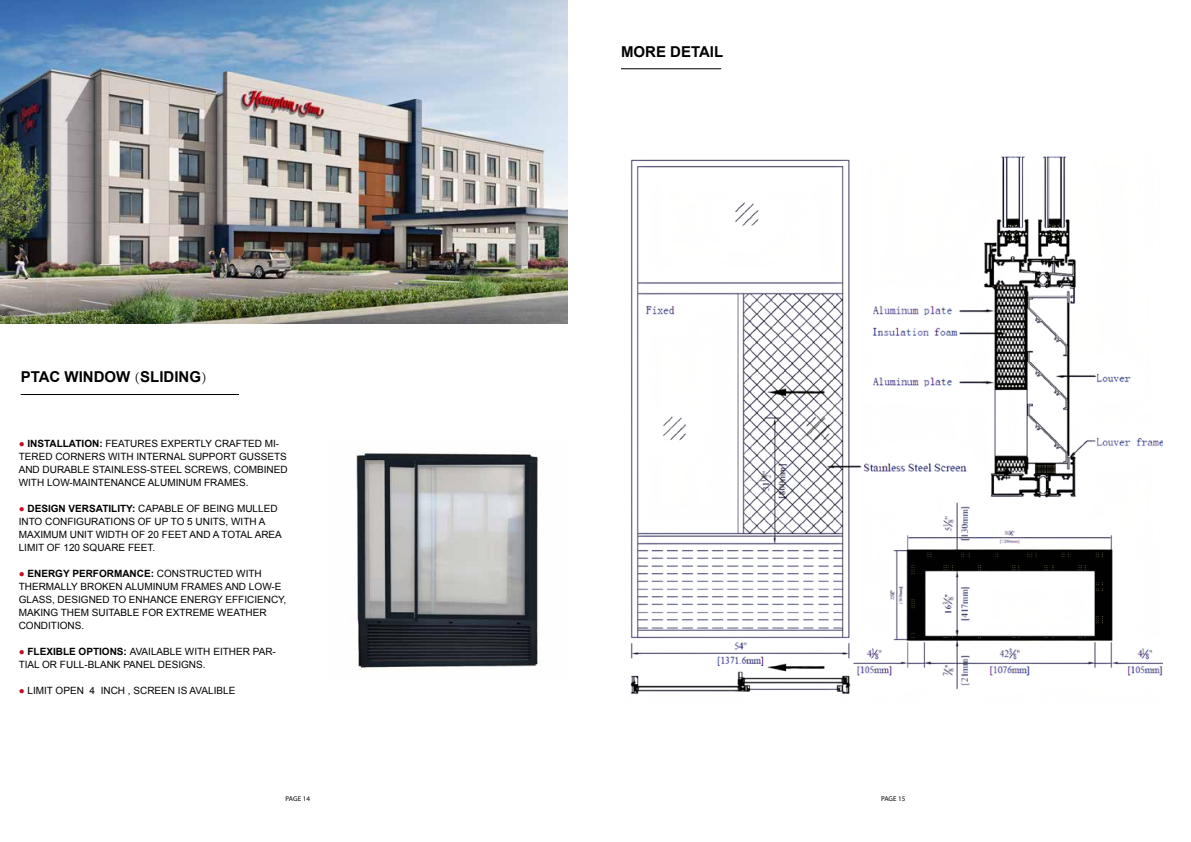
<style>
.page{position:relative;width:1191px;height:842px;background:#fff}
.page>*{position:absolute;margin:0;border:0;box-sizing:border-box;transform-origin:0 0}
.t1{font:700 15px "Arial";color:#000}
.t2{font:10px/13px "Arial";color:#000}
.t3{font:7px "Myriad Pro";color:#000}
.s1{font-family:"Adobe Song Std";font-weight:300}
.s2{color:#c30d23}
.s3{font-weight:700}
</style>
<div class="page">
<hr style="left:21px;top:394px;width:218px;height:1px;background:#000">
<img style="left:0;top:0;width:567px;height:323px">
<img style="left:356px;top:453px;width:182px;height:218px">
<img style="left:630px;top:156px;width:532px;height:538px">
<hr style="left:621px;top:68px;width:100px;height:1px;background:#000">
<div style="left:865px;top:475px;width:62px;height:15px;background:#fff"></div>
<h1 class="t1" style="left:21px;top:366px;width:187px">PTAC WINDOW <span class="s1">(</span>SLIDING<span class="s1">)</span></h1>
<p class="t2" style="left:19px;top:437px;width:270px"><span class="s2">●</span> <span class="s3">INSTALLATION:</span> FEATURES EXPERTLY CRAFTED MI-TERED CORNERS WITH INTERNAL SUPPORT GUSSETS AND DURABLE STAINLESS-STEEL SCREWS, COMBINED WITH LOW-MAINTENANCE ALUMINUM FRAMES.</p>
<p class="t2" style="left:19px;top:502px;width:265px"><span class="s2">●</span> <span class="s3">DESIGN VERSATILITY:</span> CAPABLE OF BEING MULLED INTO CONFIGURATIONS OF UP TO 5 UNITS, WITH A MAXIMUM UNIT WIDTH OF 20 FEET AND A TOTAL AREA LIMIT OF 120 SQUARE FEET.</p>
<p class="t2" style="left:19px;top:567px;width:269px"><span class="s2">●</span> <span class="s3">ENERGY PERFORMANCE:</span> CONSTRUCTED WITH THERMALLY BROKEN ALUMINUM FRAMES AND LOW-E GLASS, DESIGNED TO ENHANCE ENERGY EFFICIENCY, MAKING THEM SUITABLE FOR EXTREME WEATHER CONDITIONS.</p>
<p class="t2" style="left:19px;top:645px;width:259px"><span class="s2">●</span> <span class="s3">FLEXIBLE OPTIONS:</span> AVAILABLE WITH EITHER PAR-<br>TIAL OR FULL-BLANK PANEL DESIGNS.</p>
<p class="t2" style="left:19px;top:684px;width:218px"><span class="s2">●</span> LIMIT OPEN 4 INCH , SCREEN IS AVALIBLE</p>
<h1 class="t1" style="left:621px;top:41px;width:104px">MORE DETAIL</h1>
<p class="t3" style="left:285px;top:795px;width:26px">PAGE 14</p>
<p class="t3" style="left:881px;top:795px;width:26px">PAGE 15</p>
</div>
